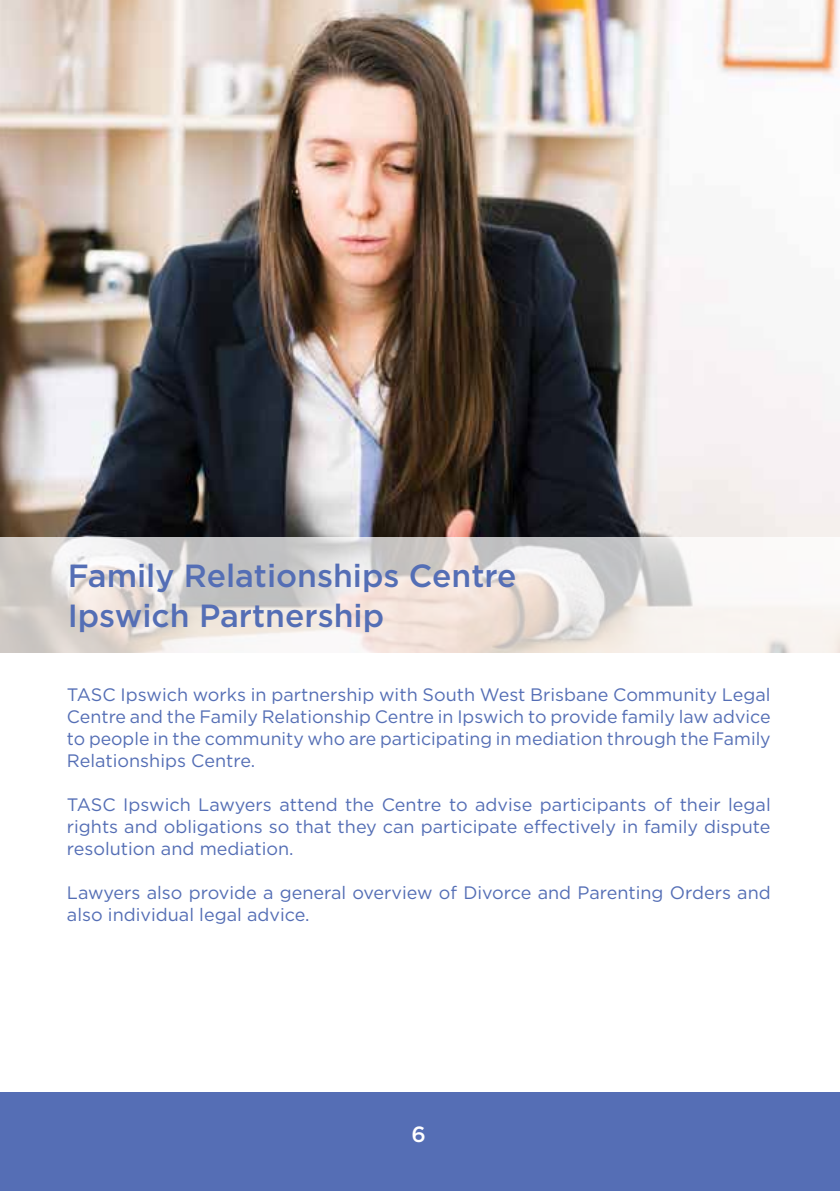
<style>
.page{position:relative;width:840px;height:1191px;background:#fff}
.page>*{position:absolute;margin:0;border:0;box-sizing:border-box;transform-origin:0 0}
.t1{font:500 32px/40px "Gotham";color:#546eb5}
.t2{font:500 22px "Gotham";color:#fff}
.t3{font:18px/22px "Gotham";color:#546eb5;text-align:justify}
</style>
<div class="page">
<img style="left:0;top:0;width:839px;height:537px">
<div style="left:0;top:1092px;width:839px;height:99px;background:#556eb5"></div>
<svg style="left:0;top:537px;width:839px;height:116px"></svg>
<h1 class="t1" style="left:68px;top:555px;width:450px">Family Relationships Centre<br>Ipswich Partnership</h1>
<p class="t3" style="left:67px;top:683px;width:705px">TASC Ipswich works in partnership with South West Brisbane Community Legal Centre and the Family Relationship Centre in Ipswich to provide family law advice to people in the community who are participating in mediation through the Family Relationships Centre.</p>
<p class="t3" style="left:67px;top:793px;width:705px">TASC Ipswich Lawyers attend the Centre to advise participants of their legal rights and obligations so that they can participate effectively in family dispute resolution and mediation.</p>
<p class="t3" style="left:67px;top:881px;width:705px">Lawyers also provide a general overview of Divorce and Parenting Orders and also individual legal advice.</p>
<p class="t2" style="left:411px;top:1121px;width:16px">6</p>
</div>
